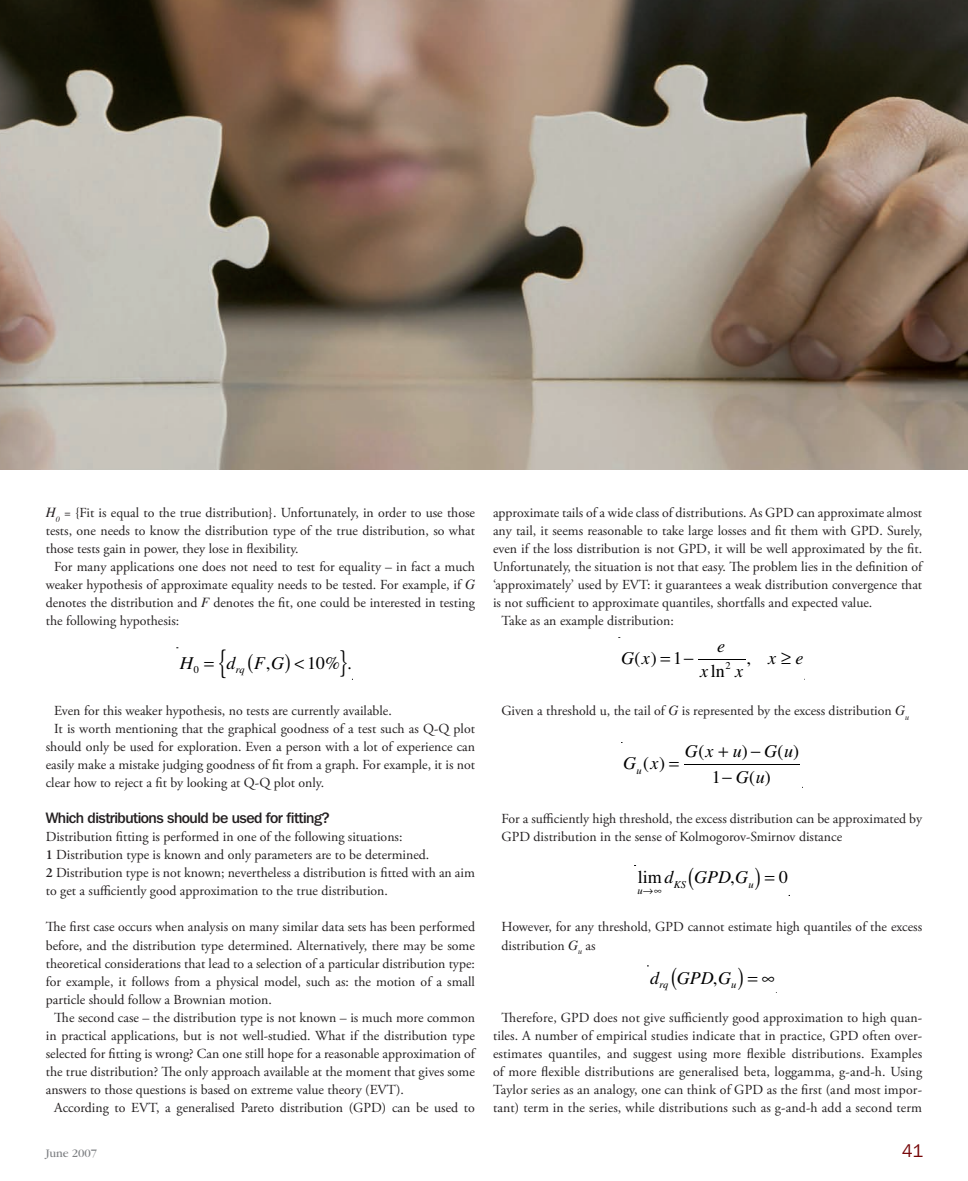
<style>
.page{position:relative;width:968px;height:1181px;background:#fff}
.page>*{position:absolute;margin:0;border:0;box-sizing:border-box;transform-origin:0 0}
.t1{font:italic 18px/25.2px "Times";color:#000;text-align:center}
.t2{font:18px "Times";color:#000}
.t3{font:18px "Franklin Gothic IT Cby BT";color:#760507}
.t4{font:500 15px "Franklin Gothic IT Cby BT";letter-spacing:-.035em;color:#231f20}
.t5{font:13.8px/18px "Adobe Garamond Pro";color:#231f20;text-align:justify}
.t6{font:12px "Garamond";color:#808285}
.t7{font:italic 10.5px "Times";color:#000}
.s1{font-family:"Times";font-style:italic}
.s2{font-style:normal}
.s3{font-weight:600}
.s4{font-style:italic}
</style>
<div class="page">
<hr style="left:698px;top:658px;width:47px;height:1px;background:#000">
<hr style="left:684px;top:763px;width:115px;height:1px;background:#000">
<img style="left:0;top:0;width:967px;height:469px">
<p class="t5" style="left:46px;top:504px;width:430px"><span class="s1">H</span><sub>0</sub> = {Fit is equal to the true distribution}. Unfortunately, in order to use those tests, one needs to know the distribution type of the true distribution, so what those tests gain in power, they lose in flexibility.</p>
<p class="t5" style="left:46px;top:558px;width:431px;text-indent:9px">For many applications one does not need to test for equality – in fact a much weaker hypothesis of approximate equality needs to be tested. For example, if <span class="s1">G </span>denotes the distribution and <span class="s1">F</span> denotes the fit, one could be interested in testing the following hypothesis:</p>
<h1 class="t1" style="left:180px;top:648px;width:21px">H<sub>0</sub></h1>
<h1 class="t1" style="left:226px;top:648px;width:59px">d<sub>rq</sub> F<span class="s2">,</span>G</h1>
<h1 class="t2" style="left:307px;top:645px;width:46px">10% .</h1>
<p class="t5" style="left:54px;top:702px;width:339px">Even for this weaker hypothesis, no tests are currently available.</p>
<p class="t5" style="left:54px;top:720px;width:422px">It is worth mentioning that the graphical goodness of a test such as Q-Q plot</p>
<p class="t5" style="left:46px;top:738px;width:431px">should only be used for exploration. Even a person with a lot of experience can</p>
<p class="t5" style="left:46px;top:756px;width:431px">easily make a mistake judging goodness of fit from a graph. For example, it is not</p>
<p class="t5" style="left:46px;top:774px;width:280px">clear how to reject a fit by looking at Q-Q plot only.</p>
<p class="t4" style="left:46px;top:808px;width:285px">Which distributions should be used for fitting?</p>
<p class="t5" style="left:46px;top:828px;width:430px;text-align:left">Distribution fitting is performed in one of the following situations:<br><span class="s3">1</span> Distribution type is known and only parameters are to be determined.<br><span class="s3">2</span> Distribution type is not known; nevertheless a distribution is fitted with an aim to get a sufficiently good approximation to the true distribution.</p>
<p class="t5" style="left:46px;top:918px;width:431px">The first case occurs when analysis on many similar data sets has been performed before, and the distribution type determined. Alternatively, there may be some theoretical considerations that lead to a selection of a particular distribution type: for example, it follows from a physical model, such as: the motion of a small particle should follow a Brownian motion.</p>
<p class="t5" style="left:46px;top:1008px;width:430px;text-indent:9px">The second case – the distribution type is not known – is much more common in practical applications, but is not well-studied. What if the distribution type selected for fitting is wrong? Can one still hope for a reasonable approximation of the true distribution? The only approach available at the moment that gives some answers to those questions is based on extreme value theory (EVT).</p>
<p class="t5" style="left:54px;top:1098px;width:422px">According to EVT, a generalised Pareto distribution (GPD) can be used to</p>
<p class="t5" style="left:493px;top:504px;width:430px">approximate tails of a wide class of distributions. As GPD can approximate almost</p>
<p class="t5" style="left:493px;top:522px;width:430px">any tail, it seems reasonable to take large losses and fit them with GPD. Surely,</p>
<p class="t5" style="left:493px;top:540px;width:430px">even if the loss distribution is not GPD, it will be well approximated by the fit.</p>
<p class="t5" style="left:493px;top:558px;width:430px">Unfortunately, the situation is not that easy. The problem lies in the definition of</p>
<p class="t5" style="left:493px;top:576px;width:430px">‘approximately’ used by EVT: it guarantees a weak distribution convergence that</p>
<p class="t5" style="left:493px;top:594px;width:381px">is not sufficient to approximate quantiles, shortfalls and expected value.</p>
<p class="t5" style="left:501px;top:612px;width:174px">Take as an example distribution:</p>
<h1 class="t2" style="left:621px;top:641px;width:74px"><span class="s4">G</span>(<span class="s4">x</span>) 1−</h1>
<h1 class="t1" style="left:700px;top:632px;width:45px">e<br>x<span class="s2">ln</span><sup>2</sup> x</h1>
<h1 class="t1" style="left:746px;top:644px;width:58px"><span class="s2">,</span> x≥e</h1>
<p class="t5" style="left:501px;top:702px;width:409px">Given a threshold u, the tail of <span class="s1">G</span> is represented by the excess distribution <span class="s1">G</span><sub>u</sub></p>
<h1 class="t1" style="left:623px;top:749px;width:43px">G<sub>u</sub><span class="s2">(</span>x<span class="s2">)</span></h1>
<h1 class="t1" style="left:684px;top:737px;width:116px">G<span class="s2">(</span>x u<span class="s2">)</span> − G<span class="s2">(</span>u<span class="s2">)<br>1</span>− G<span class="s2">(</span>u<span class="s2">)</span></h1>
<p class="t5" style="left:501px;top:810px;width:422px">For a sufficiently high threshold, the excess distribution can be approximated by<br>GPD distribution in the sense of Kolmogorov-Smirnov distance</p>
<h1 class="t1" style="left:637px;top:863px;width:117px"><span class="s2">lim</span> d<sub>KS</sub> GPD<span class="s2">,</span>G<sub>u</sub></h1>
<p class="t7" style="left:637px;top:880px;width:25px">u→∞</p>
<h1 class="t2" style="left:779px;top:860px;width:10px">0</h1>
<p class="t5" style="left:501px;top:918px;width:422px">However, for any threshold, GPD cannot estimate high quantiles of the excess distribution <span class="s1">G</span><sub>u</sub> as</p>
<h1 class="t1" style="left:650px;top:963px;width:88px">d<sub>rq</sub> GPD<span class="s2">,</span>G<sub>u</sub></h1>
<p class="t5" style="left:493px;top:1008px;width:430px;text-indent:9px">Therefore, GPD does not give sufficiently good approximation to high quan&shy;tiles. A number of empirical studies indicate that in practice, GPD often over&shy;estimates quantiles, and suggest using more flexible distributions. Examples of more flexible distributions are generalised beta, loggamma, g-and-h. Using Taylor series as an analogy, one can think of GPD as the first (and most impor&shy;tant) term in the series, while distributions such as g-and-h add a second term</p>
<p class="t6" style="left:46px;top:1147px;width:53px">June 2007</p>
<h1 class="t3" style="left:901px;top:1139px;width:23px">41</h1>
</div>
